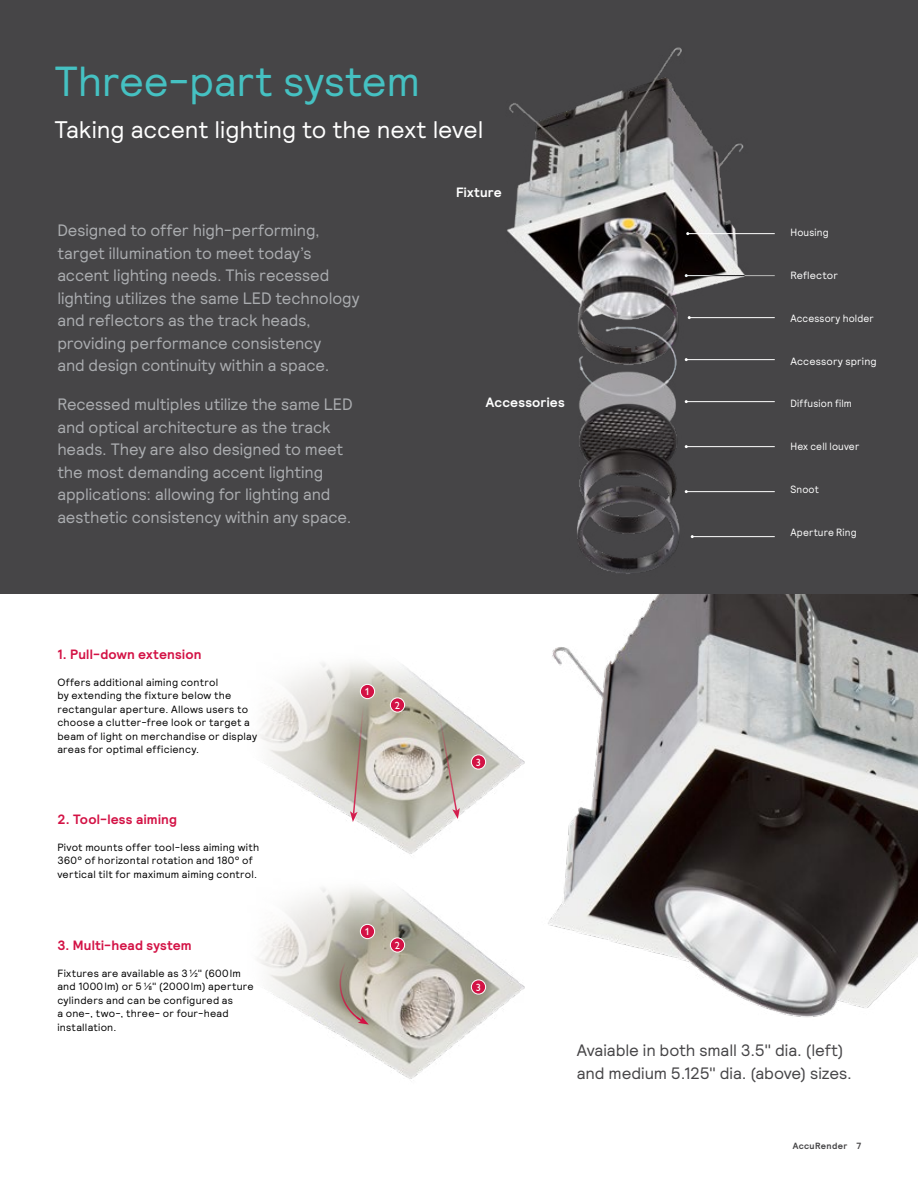
<style>
.page{position:relative;width:918px;height:1188px;background:#fff}
.page>*{position:absolute;margin:0;border:0;box-sizing:border-box;transform-origin:0 0}
.t1{font:42px "Signify Relative";letter-spacing:-.005em;color:#45c1c2}
.t2{font:24px "Signify Relative";color:#fff}
.t3{font:16.5px/22.5px "Signify Relative";letter-spacing:-.005em;color:#abadb0}
.t4{font:16.5px/22.5px "Signify Relative";letter-spacing:-.005em;color:#464547}
.t5{font:700 13.5px "Signify Relative";letter-spacing:.015em;color:#d31245}
.t6{font:700 13.5px "Signify Relative";letter-spacing:.015em;color:#fff}
.t7{font:10.5px/13.5px "Signify Relative";letter-spacing:.025em;color:#000}
.t8{font:10.5px "Signify Relative";letter-spacing:.015em;color:#fff;scale:.95 1}
.t9{font:10.5px "Signify Relative";letter-spacing:.015em;color:#fff}
.t10{font:10.5px "Gill Sans Alt One";color:#fff}
.t11{font:700 9px "Signify Relative";letter-spacing:.035em;color:#464547}
</style>
<div class="page">
<div style="left:0;top:0;width:918px;height:594px;background:#464547"></div>
<img style="left:257px;top:663px;width:219px;height:416px">
<div style="left:360px;top:684px;width:15px;height:15px;background:#d31245;border-radius:50%"></div>
<div style="left:360px;top:684px;width:15px;height:15px;border:1px solid #fff;border-radius:50%"></div>
<div style="left:360px;top:924px;width:15px;height:15px;background:#d31245;border-radius:50%"></div>
<div style="left:360px;top:924px;width:15px;height:15px;border:1px solid #fff;border-radius:50%"></div>
<div style="left:390px;top:938px;width:15px;height:14px;background:#d31245;border-radius:50%"></div>
<div style="left:390px;top:938px;width:15px;height:14px;border:1px solid #fff;border-radius:50%"></div>
<div style="left:390px;top:698px;width:15px;height:14px;background:#d31245;border-radius:50%"></div>
<div style="left:390px;top:698px;width:15px;height:14px;border:1px solid #fff;border-radius:50%"></div>
<svg style="left:471px;top:755px;width:15px;height:14px"></svg>
<div style="left:471px;top:754px;width:15px;height:16px;border:1px solid #fff;border-radius:50%"></div>
<div style="left:471px;top:980px;width:15px;height:14px;background:#d31245;border-radius:50%"></div>
<div style="left:471px;top:980px;width:15px;height:14px;border:1px solid #fff;border-radius:50%"></div>
<svg style="left:350px;top:703px;width:15px;height:119px;background:#ab9e90"></svg>
<svg style="left:438px;top:715px;width:22px;height:104px;background:#b5aca1"></svg>
<svg style="left:334px;top:960px;width:35px;height:65px;background:#b2a699"></svg>
<img style="left:507px;top:47px;width:261px;height:527px">
<hr style="left:686px;top:275px;width:89px;height:1px;background:#fff">
<hr style="left:689px;top:317px;width:86px;height:1px;background:#fff">
<hr style="left:686px;top:359px;width:89px;height:1px;background:#fff">
<hr style="left:686px;top:401px;width:89px;height:1px;background:#fff">
<hr style="left:688px;top:233px;width:87px;height:1px;background:#fff">
<hr style="left:686px;top:446px;width:89px;height:1px;background:#fff">
<hr style="left:686px;top:491px;width:89px;height:1px;background:#fff">
<hr style="left:692px;top:536px;width:83px;height:1px;background:#fff">
<img style="left:476px;top:594px;width:442px;height:432px">
<h1 class="t1" style="left:54px;top:54px;width:367px">Three-part system</h1>
<h2 class="t2" style="left:54px;top:114px;width:431px">Taking accent lighting to the next level</h2>
<p class="t3" style="left:57px;top:219px;width:304px">Designed to offer high-performing, target illumination to meet today’s accent lighting needs. This recessed lighting utilizes the same LED technology and reflectors as the track heads, providing performance consistency<br>and design continuity within a space.</p>
<p class="t3" style="left:57px;top:393px;width:297px">Recessed multiples utilize the same LED and optical architecture as the track heads. They are also designed to meet the most demanding accent lighting applications: allowing for lighting and aesthetic consistency within any space.</p>
<p class="t6" style="left:456px;top:183px;width:47px">Fixture</p>
<p class="t6" style="left:486px;top:393px;width:80px">Accessories</p>
<p class="t8" style="left:790px;top:226px;width:42px">Housing</p>
<p class="t9" style="left:790px;top:269px;width:49px">Reflector</p>
<p class="t8" style="left:790px;top:311px;width:89px">Accessory holder</p>
<p class="t9" style="left:790px;top:354px;width:88px">Accessory spring</p>
<p class="t8" style="left:790px;top:397px;width:66px">Diffusion film</p>
<p class="t8" style="left:790px;top:440px;width:74px">Hex cell louver</p>
<p class="t8" style="left:790px;top:482px;width:31px">Snoot</p>
<p class="t8" style="left:790px;top:525px;width:71px">Aperture Ring</p>
<p class="t5" style="left:57px;top:645px;width:146px">1. Pull-down extension</p>
<p class="t7" style="left:57px;top:675px;width:201px">Offers additional aiming control<br>by extending the fixture below the rectangular aperture. Allows users to choose a clutter-free look or target a beam of light on merchandise or display areas for optimal efficiency.</p>
<p class="t5" style="left:57px;top:810px;width:121px">2. Tool-less aiming</p>
<p class="t7" style="left:57px;top:840px;width:203px">Pivot mounts offer tool-less aiming with<br>360° of horizontal rotation and 180° of vertical tilt for maximum aiming control.</p>
<p class="t5" style="left:57px;top:936px;width:136px">3. Multi-head system</p>
<p class="t7" style="left:57px;top:966px;width:198px">Fixtures are available as 3½" (600lm and 1000lm) or 5⅛" (2000lm) aperture cylinders and can be configured as<br>a one-, two-, three- or four-head installation.</p>
<p class="t10" style="left:365px;top:684px;width:7px">1</p>
<p class="t10" style="left:395px;top:698px;width:7px">2</p>
<p class="t10" style="left:365px;top:924px;width:7px">1</p>
<p class="t10" style="left:395px;top:938px;width:7px">2</p>
<p class="t10" style="left:476px;top:755px;width:7px">3</p>
<p class="t10" style="left:476px;top:980px;width:7px">3</p>
<p class="t4" style="left:577px;top:1038px;width:277px">Avaiable in both small 3.5" dia. (left) and medium 5.125" dia. (above) sizes.</p>
<p class="t11" style="left:793px;top:1140px;width:70px">AccuRender 7</p>
</div>
